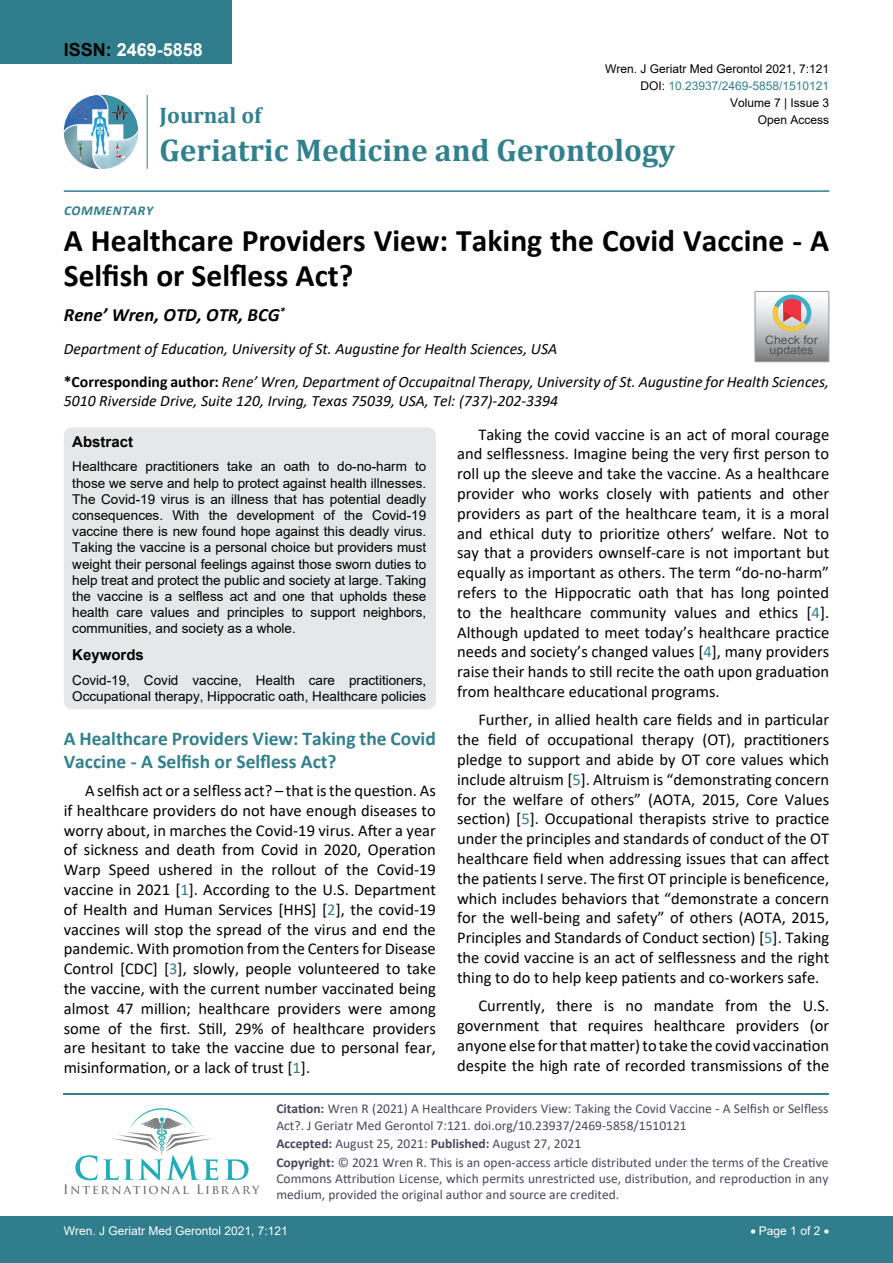
<style>
.page{position:relative;width:893px;height:1263px;background:#fff}
.page>*{position:absolute;margin:0;border:0;box-sizing:border-box;transform-origin:0 0}
.t1{font:700 31.5px/34.5px "Calibri";color:#000}
.t2{font:700 31.5px "Cambria";color:#30808d}
.t3{font:700 22.5px "Cambria";color:#30808d}
.t4{font:700 19.5px/22.5px "Calibri";color:#30808d}
.t5{font:italic 700 18.75px "Calibri";color:#000}
.t6{font:700 18px "Arial";color:#fff}
.t7{font:16.5px/19.8px "Calibri";color:#000;text-align:justify}
.t8{font:italic 15.75px/18.9px "Calibri";color:#000}
.t9{font:700 15px "Arial";color:#000}
.t10{font:13.5px/16.2px "Arial";color:#000;text-align:justify}
.t11{font:13.5px/16.2px "Calibri";color:#47475c}
.t12{font:italic 700 13.5px "Calibri";letter-spacing:.035em;color:#307d8d}
.t13{font:12px "Arial";color:#000}
.t14{font:12px "Arial";color:#fff}
.t15{font:12px "Arial";color:#30808d}
.t16{font:11.7px/10.1px "Arial";color:#535353;text-align:center;scale:1.06 1}
.s1{color:#000}
.s2{font-weight:700;font-style:normal}
.s3{color:#30808d}
.s4{font-weight:700}
</style>
<div class="page">
<hr style="left:64px;top:1093px;width:765px;height:2px;background:#30808d">
<svg style="left:64px;top:1108px;width:196px;height:86px"></svg>
<div style="left:0;top:0;width:231px;height:64px;background:#307d8d"></div>
<img style="left:64px;top:95px;width:74px;height:74px;border-radius:37px">
<hr style="left:147px;top:95px;width:1px;height:74px;background:#307d8d">
<hr style="left:64px;top:190px;width:765px;height:2px;background:#307d8d">
<div style="left:0;top:1217px;width:893px;height:46px;background:#307d8d"></div>
<svg style="left:755px;top:291px;width:74px;height:71px;background:#bdb6b3"></svg>
<div style="left:64px;top:427px;width:372px;height:282px;background:#e6e7e8;border-radius:9px"></div>
<p class="t6" style="left:64px;top:37px;width:141px"><span class="s1">ISSN:</span> 2469-5858</p>
<p class="t13" style="left:605px;top:60px;width:226px">Wren. J Geriatr Med Gerontol 2021, 7:121</p>
<p class="t13" style="left:730px;top:95px;width:101px">Volume 7 | Issue 3</p>
<p class="t15" style="left:640px;top:77px;width:190px"><span class="s1">DOI:</span> 10.23937/2469-5858/1510121</p>
<h2 class="t3" style="left:160px;top:100px;width:103px">Journal of</h2>
<h1 class="t2" style="left:160px;top:128px;width:517px">Geriatric Medicine and Gerontology</h1>
<p class="t13" style="left:758px;top:112px;width:73px">Open Access</p>
<p class="t12" style="left:64px;top:201px;width:91px">COMMENTAR Y</p>
<h1 class="t1" style="left:64px;top:223px;width:767px">A Healthcare Providers View: Taking the Covid Vaccine - A<br>Selfish or Selfless Act?</h1>
<p class="t5" style="left:64px;top:301px;width:223px">RENE’ WREN, OTD, OTR, BCG<sup>*</sup></p>
<p class="t8" style="left:64px;top:339px;width:495px">Department of Education, University of St. Augustine for Health Sciences, USA</p>
<p class="t16" style="left:765px;top:335px;width:51px">Check for updates</p>
<p class="t8" style="left:64px;top:372px;width:767px"><span class="s2">*Corresponding author:</span> Rene’ Wren, Department of Occupaitnal Therapy, University of St. Augustine for Health Sciences,<br>5010 Riverside Drive, Suite 120, Irving, Texas 75039, USA, Tel: (737)-202-3394</p>
<p class="t7" style="left:457px;top:424px;width:374px;text-indent:21px">Taking the covid vaccine is an act of moral courage and selflessness. Imagine being the very first person to roll up the sleeve and take the vaccine. As a healthcare provider who works closely with patients and other providers as part of the healthcare team, it is a moral and ethical duty to prioritize others’ welfare. Not to say that a providers ownself-care is not important but equally as important as others. The term “do-no-harm” refers to the Hippocratic oath that has long pointed to the healthcare community values and ethics [<span class="s3">4</span>].<br>Although updated to meet today’s healthcare practice needs and society’s changed values [<span class="s3">4</span>], many providers raise their hands to still recite the oath upon graduation from healthcare educational programs.</p>
<p class="t7" style="left:457px;top:710px;width:374px;text-indent:21px">Further, in allied health care fields and in particular the field of occupational therapy (OT), practitioners pledge to support and abide by OT core values which include altruism [<span class="s3">5</span>]. Altruism is “demonstrating concern for the welfare of others” (AOTA, 2015, Core Values section) [<span class="s3">5</span>]. Occupational therapists strive to practice under the principles and standards of conduct of the OT healthcare field when addressing issues that can affect the patients I serve. The first OT principle is beneficence, which includes behaviors that “demonstrate a concern for the well-being and safety” of others (AOTA, 2015, Principles and Standards of Conduct section) [<span class="s3">5</span>]. Taking the covid vaccine is an act of selflessness and the right thing to do to help keep patients and co-workers safe.</p>
<p class="t7" style="left:457px;top:995px;width:374px;text-indent:21px">Currently, there is no mandate from the U.S. government that requires healthcare providers (or anyone else for that matter) to take the covid vaccination despite the high rate of recorded transmissions of the</p>
<p class="t9" style="left:72px;top:431px;width:62px">Abstract</p>
<p class="t10" style="left:72px;top:458px;width:356px">Healthcare practitioners take an oath to do-no-harm to those we serve and help to protect against health illnesses.<br>The Covid-19 virus is an illness that has potential deadly consequences. With the development of the Covid-19 vaccine there is new found hope against this deadly virus.<br>Taking the vaccine is a personal choice but providers must weight their personal feelings against those sworn duties to help treat and protect the public and society at large. Taking the vaccine is a selfless act and one that upholds these health care values and principles to support neighbors, communities, and society as a whole.</p>
<p class="t9" style="left:72px;top:644px;width:73px">Keywords</p>
<p class="t10" style="left:72px;top:672px;width:355px">Covid-19, Covid vaccine, Health care practitioners,<br>Occupational therapy, Hippocratic oath, Healthcare policies</p>
<p class="t4" style="left:64px;top:727px;width:374px">A Healthcare Providers View: Taking the Covid<br>Vaccine - A Selfish or Selfless Act?</p>
<p class="t7" style="left:64px;top:780px;width:374px;text-indent:21px">A selfish act or a selfless act? – that is the question. As if healthcare providers do not have enough diseases to worry about, in marches the Covid-19 virus. After a year of sickness and death from Covid in 2020, Operation Warp Speed ushered in the rollout of the Covid-19 vaccine in 2021 [<span class="s3">1</span>]. According to the U.S. Department of Health and Human Services [HHS] [<span class="s3">2</span>], the covid-19 vaccines will stop the spread of the virus and end the pandemic. With promotion from the Centers for Disease Control [CDC] [<span class="s3">3</span>], slowly, people volunteered to take the vaccine, with the current number vaccinated being almost 47 million; healthcare providers were among some of the first. Still, 29% of healthcare providers are hesitant to take the vaccine due to personal fear, misinformation, or a lack of trust [<span class="s3">1</span>].</p>
<p class="t11" style="left:276px;top:1100px;width:554px"><span class="s4">Citation:</span> Wren R (2021) A Healthcare Providers View: Taking the Covid Vaccine - A Selfish or Selfless<br>Act?. J Geriatr Med Gerontol 7:121. doi.org/10.23937/2469-5858/1510121</p>
<p class="t11" style="left:276px;top:1134px;width:554px;line-height:18.6px"><span class="s4">Accepted:</span> August 25, 2021: <span class="s4">Published:</span> August 27, 2021<br><span class="s4">Copyright:</span> © 2021 Wren R. This is an open-access article distributed under the terms of the Creative</p>
<p class="t11" style="left:276px;top:1170px;width:554px">Commons Attribution License, which permits unrestricted use, distribution, and reproduction in any medium, provided the original author and source are credited.</p>
<p class="t14" style="left:64px;top:1223px;width:226px">Wren. J Geriatr Med Gerontol 2021, 7:121</p>
<p class="t14" style="left:750px;top:1223px;width:80px">• Page 1 of 2 •</p>
</div>
